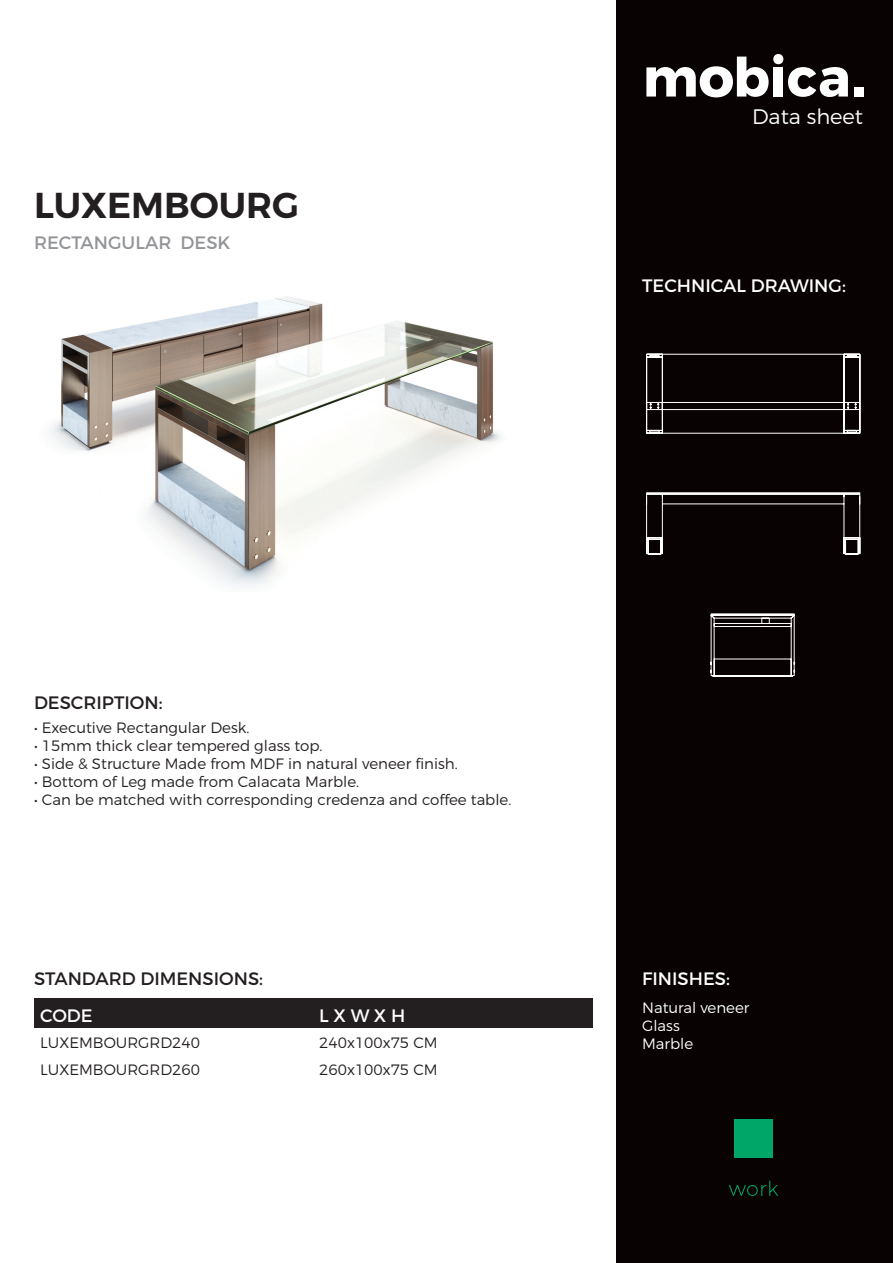
<style>
.page{position:relative;width:893px;height:1263px;background:#fff}
.page>*{position:absolute;margin:0;border:0;box-sizing:border-box;transform-origin:0 0}
.t1{font:600 36px "Montserrat";color:#231f20}
.t2{font:300 21px "Montserrat";color:#fff}
.t3{font:18px "Montserrat";color:#fff}
.t4{font:18px "Montserrat";color:#231f20}
.t5{font:18px "Montserrat";color:#939598}
.t6{font:300 15px "Montserrat";color:#231f20}
.t7{font:300 15px/18px "Montserrat";color:#fff}
</style>
<div class="page">
<div style="left:616px;top:0;width:277px;height:1263px;background:#080302"></div>
<div style="left:773px;top:67px;width:10px;height:30px;background:#fff"></div>
<div style="left:773px;top:54px;width:10px;height:10px;background:#fff;border-radius:50%"></div>
<svg style="left:788px;top:67px;width:60px;height:30px"></svg>
<div style="left:854px;top:87px;width:9px;height:10px;background:#fff"></div>
<svg style="left:646px;top:57px;width:123px;height:40px"></svg>
<div style="left:734px;top:1119px;width:39px;height:39px;background:#00a668"></div>
<svg style="left:729px;top:1180px;width:49px;height:16px"></svg>
<div style="left:34px;top:998px;width:279px;height:30px;background:#231f20"></div>
<div style="left:313px;top:998px;width:279px;height:30px;background:#231f20"></div>
<img style="left:50px;top:296px;width:451px;height:291px">
<svg style="left:646px;top:492px;width:214px;height:63px"></svg>
<svg style="left:646px;top:354px;width:214px;height:80px"></svg>
<svg style="left:710px;top:613px;width:85px;height:64px"></svg>
<h1 class="t1" style="left:34px;top:183px;width:267px">LUXEMBOURG</h1>
<p class="t5" style="left:34px;top:232px;width:198px">RECTANGULAR DESK</p>
<h2 class="t2" style="left:752px;top:103px;width:113px">Data sheet</h2>
<p class="t3" style="left:642px;top:275px;width:205px">TECHNICAL DRAWING:</p>
<p class="t4" style="left:34px;top:691px;width:130px">DESCRIPTION:</p>
<p class="t6" style="left:34px;top:718px;width:217px">• Executive Rectangular Desk.</p>
<p class="t6" style="left:34px;top:736px;width:290px">• 15mm thick clear tempered glass top.</p>
<p class="t6" style="left:34px;top:754px;width:425px">• Side &amp; Structure Made from MDF in natural veneer finish.</p>
<p class="t6" style="left:34px;top:772px;width:327px">• Bottom of Leg made from Calacata Marble.</p>
<p class="t6" style="left:34px;top:790px;width:479px">• Can be matched with corresponding credenza and coffee table.</p>
<p class="t4" style="left:34px;top:968px;width:231px">STANDARD DIMENSIONS:</p>
<p class="t3" style="left:642px;top:968px;width:89px">FINISHES:</p>
<p class="t3" style="left:40px;top:1004px;width:54px">CODE</p>
<p class="t3" style="left:319px;top:1004px;width:87px">L X W X H</p>
<p class="t6" style="left:40px;top:1034px;width:161px">LUXEMBOURGRD240</p>
<p class="t6" style="left:319px;top:1034px;width:120px">240x100x75 CM</p>
<p class="t6" style="left:40px;top:1061px;width:161px">LUXEMBOURGRD260</p>
<p class="t6" style="left:319px;top:1061px;width:120px">260x100x75 CM</p>
<p class="t7" style="left:642px;top:998px;width:109px">Natural veneer<br>Glass<br>Marble</p>
</div>
